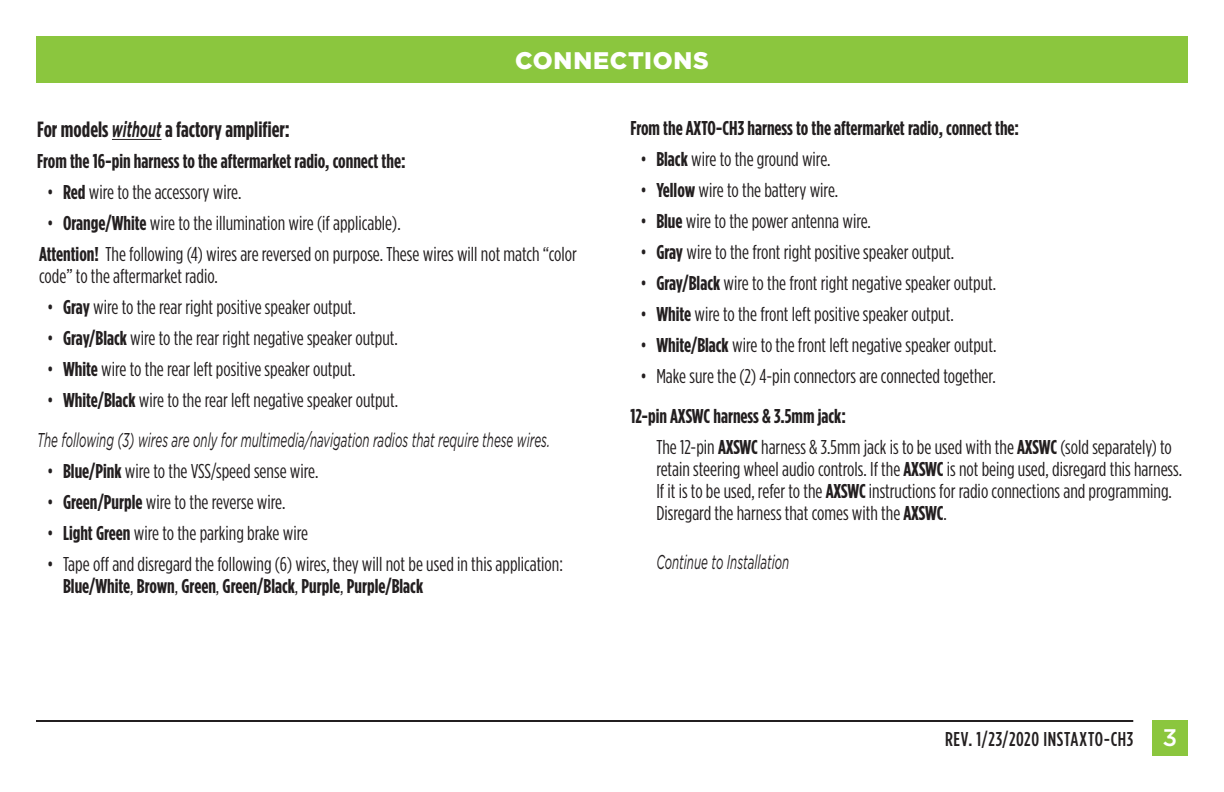
<style>
.page{position:relative;width:1224px;height:792px;background:#fff}
.page>*{position:absolute;margin:0;border:0;box-sizing:border-box;transform-origin:0 0}
.t1{font:900 24px "Gotham";letter-spacing:.03em;color:#fff}
.t2{font:700 22px "Gotham Condensed";color:#231f20}
.t3{font:20px/22px "Gotham Condensed";color:#231f20}
.t4{font:700 20px "Gotham Condensed";color:#231f20}
.t5{font:italic 20px "Gotham";color:#231f20;scale:.58 1}
.t6{font:500 20px "Gotham Condensed";letter-spacing:.03em;color:#231f20}
.s1{font-family:"Gotham";font-style:italic}
.s2{font-weight:700}
.s3{font-family:"Gotham";font-size:24px;color:#fff}
</style>
<div class="page">
<div style="left:36px;top:36px;width:1152px;height:46px;background:#8bc63e"></div>
<div style="left:1152px;top:720px;width:36px;height:36px;background:#8bc63e"></div>
<hr style="left:36px;top:720px;width:1097px;height:2px;background:#231f20">
<hr style="left:112px;top:139px;width:50px;height:1px;background:#231f20">
<p class="t1" style="left:515px;top:47px;width:195px">CONNECTIONS</p>
<p class="t2" style="left:37px;top:116px;width:254px">For models <span class="s1">without</span> a factory amplifier:</p>
<p class="t4" style="left:37px;top:149px;width:370px">From the 16-pin harness to the aftermarket radio, connect the:</p>
<p class="t3" style="left:47px;top:180px;width:196px">• <span class="s2">Red</span> wire to the accessory wire.</p>
<p class="t3" style="left:39px;top:207px;width:539px;line-height:31px;text-indent:8px">• <span class="s2">Orange/White</span> wire to the illumination wire (if applicable).<br><span class="s2">Attention!</span> The following (4) wires are reversed on purpose. These wires will not match “color</p>
<p class="t3" style="left:39px;top:264px;width:180px">code” to the aftermarket radio.</p>
<p class="t3" style="left:47px;top:295px;width:310px">• <span class="s2">Gray</span> wire to the rear right positive speaker output.</p>
<p class="t3" style="left:47px;top:326px;width:352px">• <span class="s2">Gray/Black</span> wire to the rear right negative speaker output.</p>
<p class="t3" style="left:47px;top:357px;width:310px">• <span class="s2">White</span> wire to the rear left positive speaker output.</p>
<p class="t3" style="left:47px;top:388px;width:353px">• <span class="s2">White/Black</span> wire to the rear left negative speaker output.</p>
<p class="t5" style="left:37px;top:428px;width:886px">The following (3) wires are only for multimedia/navigation radios that require these wires.</p>
<p class="t3" style="left:47px;top:459px;width:273px">• <span class="s2">Blue/Pink</span> wire to the VSS/speed sense wire.</p>
<p class="t3" style="left:47px;top:490px;width:240px">• <span class="s2">Green/Purple</span> wire to the reverse wire.</p>
<p class="t3" style="left:47px;top:521px;width:263px">• <span class="s2">Light Green</span> wire to the parking brake wire</p>
<p class="t3" style="left:63px;top:552px;width:501px;text-indent:-16px">• Tape off and disregard the following (6) wires, they will not be used in this application:<br><span class="s2">Blue/White</span>, <span class="s2">Brown</span>, <span class="s2">Green</span>, <span class="s2">Green/Black</span>, <span class="s2">Purple</span>, <span class="s2">Purple/Black</span></p>
<p class="t4" style="left:630px;top:117px;width:390px">From the AXTO-CH3 harness to the aftermarket radio, connect the:</p>
<p class="t3" style="left:640px;top:148px;width:192px">• <span class="s2">Black</span> wire to the ground wire.</p>
<p class="t3" style="left:640px;top:179px;width:199px">• <span class="s2">Yellow</span> wire to the battery wire.</p>
<p class="t3" style="left:640px;top:210px;width:232px">• <span class="s2">Blue</span> wire to the power antenna wire.</p>
<p class="t3" style="left:640px;top:241px;width:315px">• <span class="s2">Gray</span> wire to the front right positive speaker output.</p>
<p class="t3" style="left:640px;top:272px;width:357px">• <span class="s2">Gray/Black</span> wire to the front right negative speaker output.</p>
<p class="t3" style="left:640px;top:303px;width:315px">• <span class="s2">White</span> wire to the front left positive speaker output.</p>
<p class="t3" style="left:640px;top:334px;width:358px">• <span class="s2">White/Black</span> wire to the front left negative speaker output.</p>
<p class="t3" style="left:640px;top:365px;width:357px">• Make sure the (2) 4-pin connectors are connected together.</p>
<p class="t3" style="left:656px;top:400px;width:517px;line-height:31px;text-indent:-26px"><span class="s2">12-pin AXSWC harness &amp; 3.5mm jack:<br></span>The 12-pin <span class="s2">AXSWC</span> harness &amp; 3.5mm jack is to be used with the <span class="s2">AXSWC</span> (sold separately) to</p>
<p class="t3" style="left:656px;top:458px;width:527px">retain steering wheel audio controls. If the <span class="s2">AXSWC</span> is not being used, disregard this harness.<br>If it is to be used, refer to the <span class="s2">AXSWC</span> instructions for radio connections and programming.<br>Disregard the harness that comes with the <span class="s2">AXSWC</span>.</p>
<p class="t5" style="left:656px;top:551px;width:231px">Continue to Installation</p>
<p class="t6" style="left:945px;top:728px;width:234px">REV. 1/23/2020 INSTAXTO-CH3 <span class="s3">3</span></p>
</div>
